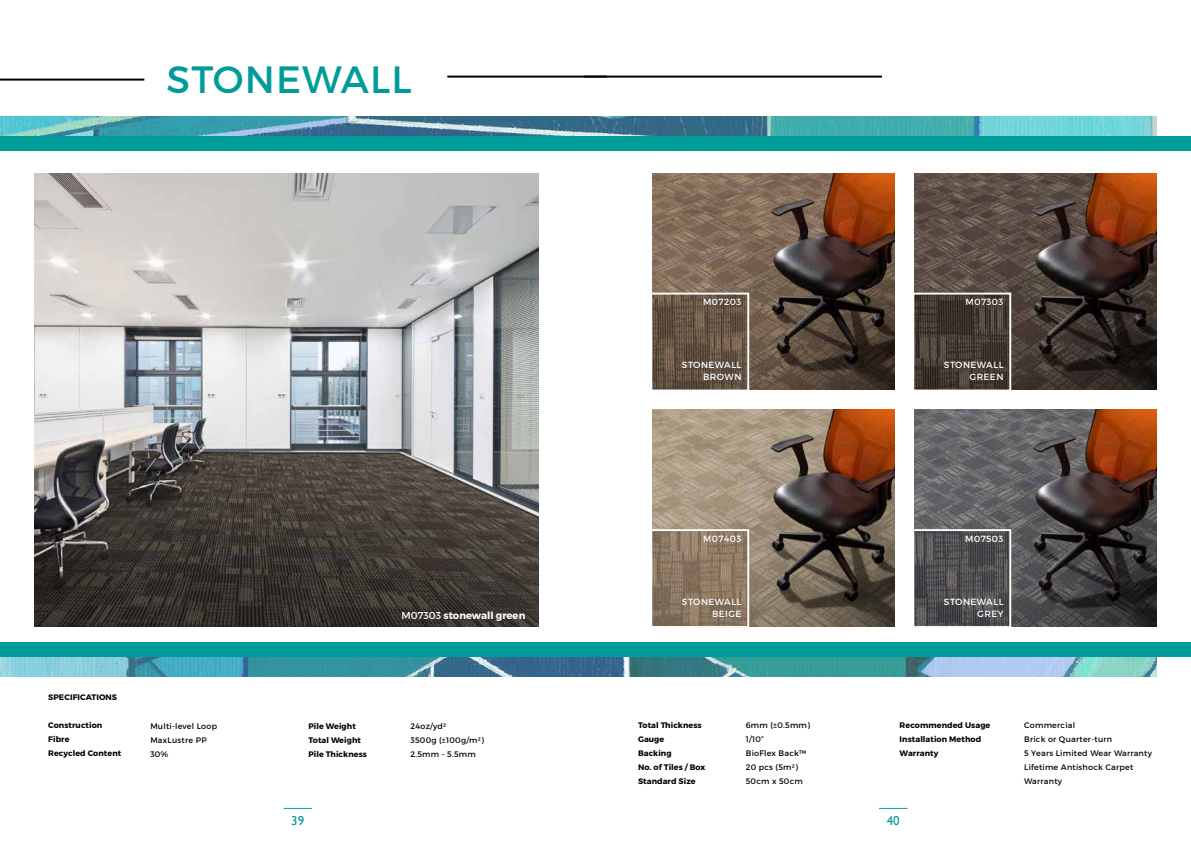
<style>
.page{position:relative;width:1191px;height:842px;background:#fff}
.page>*{position:absolute;margin:0;border:0;box-sizing:border-box;transform-origin:0 0}
.t1{font:38px "Montserrat";letter-spacing:.03em;color:#009c99}
.t2{font:13px "Gill Sans";color:#009c99}
.t3{font:700 10px "Montserrat";color:#fff}
.t4{font:9px/12px "Montserrat";letter-spacing:.05em;color:#fff;text-align:right}
.t5{font:8px/14px "Montserrat";letter-spacing:.03em;color:#000}
.t6{font:700 8px/14px "Montserrat";letter-spacing:.01em;color:#000}
.s1{font-weight:400}
</style>
<div class="page">
<svg style="left:283px;top:808px;width:29px;height:1px"></svg>
<svg style="left:879px;top:808px;width:28px;height:1px"></svg>
<img style="left:0;top:117px;width:1157px;height:559px">
<div style="left:0;top:141px;width:1191px;height:502px;background:#fff"></div>
<div style="left:0;top:136px;width:1191px;height:14px;background:#009c99"></div>
<div style="left:0;top:643px;width:1191px;height:14px;background:#009c99"></div>
<hr style="left:447px;top:76px;width:160px;height:2px;background:#000">
<hr style="left:0;top:79px;width:144px;height:2px;background:#000">
<img style="left:34px;top:173px;width:505px;height:453px">
<img style="left:652px;top:173px;width:243px;height:217px">
<img style="left:653px;top:296px;width:93px;height:92px">
<div style="left:650px;top:293px;width:99px;height:98px;border:2px solid #fff"></div>
<img style="left:914px;top:173px;width:243px;height:217px">
<img style="left:915px;top:296px;width:93px;height:92px">
<div style="left:912px;top:293px;width:99px;height:98px;border:2px solid #fff"></div>
<img style="left:652px;top:409px;width:243px;height:217px">
<img style="left:653px;top:532px;width:93px;height:93px">
<div style="left:650px;top:529px;width:99px;height:99px;border:2px solid #fff"></div>
<img style="left:914px;top:409px;width:243px;height:217px">
<img style="left:915px;top:532px;width:93px;height:93px">
<div style="left:912px;top:529px;width:99px;height:99px;border:2px solid #fff"></div>
<hr style="left:584px;top:76px;width:298px;height:2px;background:#000">
<h1 class="t1" style="left:167px;top:56px;width:247px">STONEWALL</h1>
<p class="t3" style="left:402px;top:609px;width:125px"><span class="s1">M07303</span> stonewall green</p>
<p class="t6" style="left:48px;top:691px;width:70px">SPECIFICATIONS</p>
<p class="t6" style="left:48px;top:719px;width:75px">Construction<br>Fibre<br>Recycled Content</p>
<p class="t5" style="left:150px;top:719px;width:68px">Multi-level Loop<br>MaxLustre PP<br>30%</p>
<p class="t5" style="left:410px;top:719px;width:75px">24oz/yd2<br>3500g (±100g/m²)<br>2.5mm - 5.5mm</p>
<p class="t6" style="left:308px;top:719px;width:60px">Pile Weight<br>Total Weight<br>Pile Thickness</p>
<p class="t4" style="left:703px;top:296px;width:40px">M07203</p>
<p class="t4" style="left:965px;top:296px;width:39px">M07303</p>
<p class="t4" style="left:682px;top:359px;width:61px">STONEWALL<br>BROWN</p>
<p class="t4" style="left:944px;top:359px;width:61px">STONEWALL<br>GREEN</p>
<p class="t4" style="left:703px;top:533px;width:40px">M07403</p>
<p class="t4" style="left:965px;top:533px;width:40px">M07503</p>
<p class="t4" style="left:682px;top:596px;width:61px">STONEWALL<br>BEIGE</p>
<p class="t4" style="left:944px;top:596px;width:61px">STONEWALL<br>GREY</p>
<p class="t6" style="left:638px;top:719px;width:69px">Total Thickness<br>Gauge<br>Backing<br>No. of Tiles / Box<br>Standard Size</p>
<p class="t5" style="left:746px;top:718px;width:66px">6mm (±0.5mm)<br>1/10”<br>BioFlex Back™<br>20 pcs (5m2)<br>50cm x 50cm</p>
<p class="t6" style="left:899px;top:719px;width:92px">Recommended Usage<br>Installation Method<br>Warranty</p>
<p class="t5" style="left:1024px;top:718px;width:129px">Commercial<br>Brick or Quarter-turn<br>5 Years Limited Wear Warranty<br>Lifetime Antishock Carpet<br>Warranty</p>
<h2 class="t2" style="left:291px;top:813px;width:14px">39</h2>
<h2 class="t2" style="left:886px;top:813px;width:14px">40</h2>
</div>
